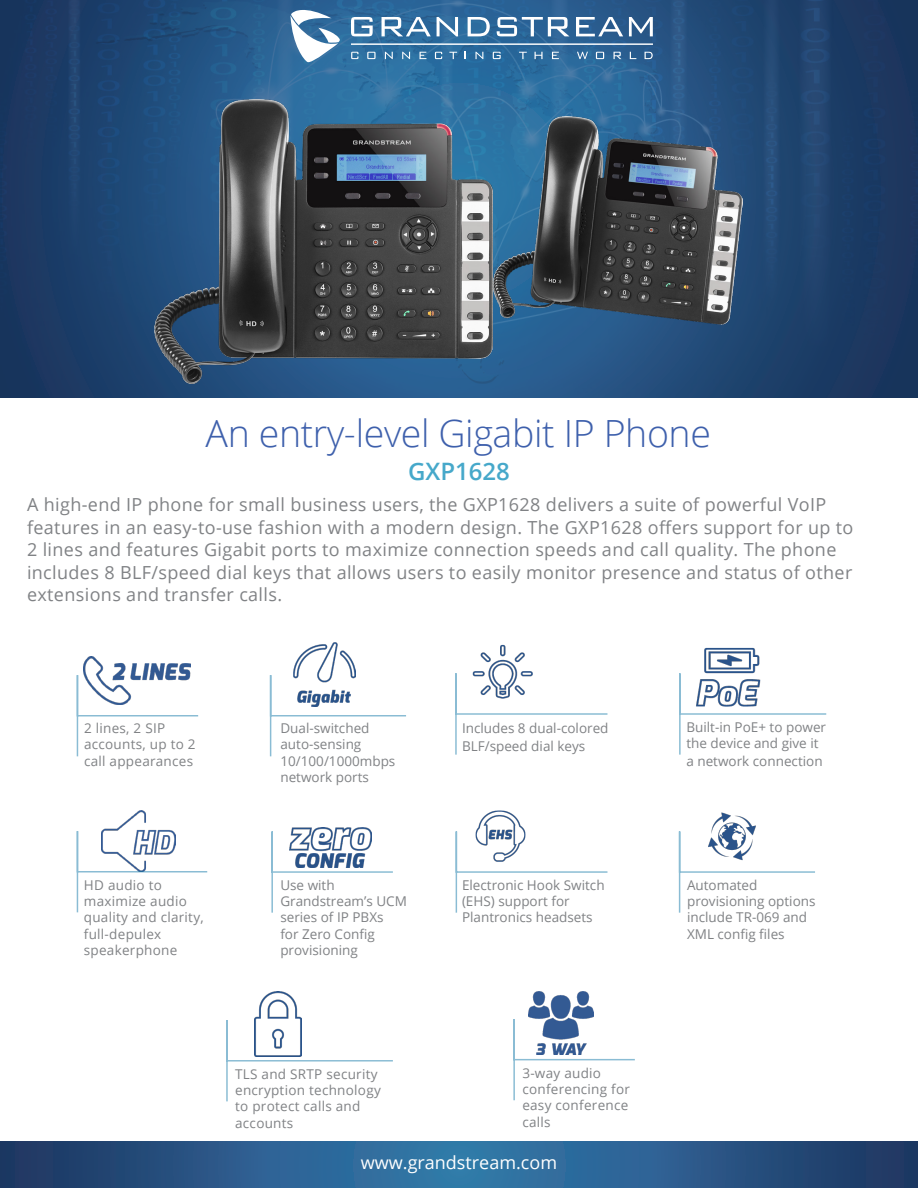
<style>
.page{position:relative;width:918px;height:1188px;background:#fff}
.page>*{position:absolute;margin:0;border:0;box-sizing:border-box;transform-origin:0 0}
.t1{font:300 37.5px "Open Sans";letter-spacing:-.01em;color:#3e60ac}
.t2{font:600 24px "Open Sans";color:#46a8ca}
.t3{font:18px/22.5px "Open Sans";letter-spacing:.02em;color:#808285}
.t4{font:18px "Open Sans";color:#fff}
.t5{font:13.5px/16.2px "Open Sans";color:#808285}
.t6{font:13.5px/16.2px "Open Sans";letter-spacing:.02em;color:#808285}
</style>
<div class="page">
<img style="left:0;top:0;width:918px;height:397px">
<svg style="left:291px;top:10px;width:49px;height:52px"></svg>
<svg style="left:351px;top:17px;width:22px;height:19px"></svg>
<svg style="left:382px;top:17px;width:49px;height:19px"></svg>
<svg style="left:437px;top:17px;width:21px;height:19px"></svg>
<svg style="left:468px;top:17px;width:22px;height:19px"></svg>
<svg style="left:497px;top:17px;width:72px;height:19px"></svg>
<svg style="left:576px;top:17px;width:47px;height:19px"></svg>
<svg style="left:629px;top:17px;width:24px;height:19px"></svg>
<svg style="left:351px;top:52px;width:7px;height:7px"></svg>
<svg style="left:367px;top:52px;width:9px;height:7px"></svg>
<svg style="left:385px;top:52px;width:8px;height:7px"></svg>
<svg style="left:402px;top:52px;width:8px;height:7px"></svg>
<svg style="left:420px;top:52px;width:6px;height:7px"></svg>
<svg style="left:435px;top:52px;width:7px;height:7px"></svg>
<svg style="left:449px;top:52px;width:8px;height:7px"></svg>
<svg style="left:476px;top:52px;width:7px;height:7px"></svg>
<svg style="left:493px;top:52px;width:8px;height:7px"></svg>
<svg style="left:519px;top:52px;width:8px;height:7px"></svg>
<svg style="left:535px;top:52px;width:8px;height:7px"></svg>
<svg style="left:552px;top:52px;width:7px;height:7px"></svg>
<svg style="left:645px;top:52px;width:8px;height:7px"></svg>
<svg style="left:596px;top:52px;width:8px;height:7px"></svg>
<svg style="left:614px;top:52px;width:7px;height:7px"></svg>
<svg style="left:630px;top:52px;width:6px;height:7px"></svg>
<svg style="left:577px;top:52px;width:11px;height:7px"></svg>
<hr style="left:351px;top:44px;width:302px;height:1px;background:#fff">
<img style="left:102px;top:810px;width:67px;height:20px">
<img style="left:293px;top:642px;width:62px;height:32px">
<img style="left:473px;top:644px;width:59px;height:28px">
<img style="left:476px;top:810px;width:49px;height:20px">
<img style="left:83px;top:657px;width:108px;height:17px">
<img style="left:704px;top:647px;width:56px;height:25px">
<img style="left:291px;top:827px;width:80px;height:3px">
<svg style="left:0;top:1142px;width:918px;height:46px;background:#295988"></svg>
<svg style="left:76px;top:674px;width:123px;height:83px"></svg>
<svg style="left:269px;top:674px;width:137px;height:83px"></svg>
<svg style="left:455px;top:672px;width:153px;height:83px"></svg>
<svg style="left:679px;top:672px;width:148px;height:83px"></svg>
<svg style="left:76px;top:830px;width:132px;height:83px"></svg>
<svg style="left:271px;top:830px;width:122px;height:83px"></svg>
<svg style="left:455px;top:830px;width:153px;height:83px"></svg>
<svg style="left:678px;top:831px;width:137px;height:82px"></svg>
<img style="left:254px;top:991px;width:47px;height:28px">
<svg style="left:226px;top:1019px;width:167px;height:83px"></svg>
<img style="left:529px;top:991px;width:64px;height:27px">
<svg style="left:513px;top:1018px;width:122px;height:83px"></svg>
<img style="left:700px;top:812px;width:65px;height:54px">
<img style="left:154px;top:100px;width:338px;height:284px">
<img style="left:493px;top:116px;width:249px;height:221px">
<p class="t1" style="left:206px;top:407px;width:507px">An entry-level Gigabit IP Phone</p>
<p class="t2" style="left:408px;top:455px;width:103px">GXP1628</p>
<p class="t3" style="left:27px;top:493px;width:828px">A high-end IP phone for small business users, the GXP1628 delivers a suite of powerful VoIP features in an easy-to-use fashion with a modern design. The GXP1628 offers support for up to 2 lines and features Gigabit ports to maximize connection speeds and call quality. The phone includes 8 BLF/speed dial keys that allows users to easily monitor presence and status of other extensions and transfer calls.</p>
<p class="t6" style="left:84px;top:720px;width:113px">2 lines, 2 SIP accounts, up to 2 call appearances</p>
<p class="t5" style="left:280px;top:720px;width:116px">Dual-switched auto-sensing<br>10/100/1000mbps network ports</p>
<p class="t5" style="left:462px;top:719px;width:148px;line-height:18px">Includes 8 dual-colored<br>BLF/speed dial keys</p>
<p class="t5" style="left:686px;top:718px;width:141px">Built-in PoE+ to power the device and give it</p>
<p class="t5" style="left:686px;top:752px;width:138px">a network connection</p>
<p class="t6" style="left:84px;top:877px;width:121px">HD audio to maximize audio quality and clarity, full-depulex speakerphone</p>
<p class="t5" style="left:280px;top:877px;width:128px">Use with<br>Grandstream’s UCM series of IP PBXs<br>for Zero Config provisioning</p>
<p class="t5" style="left:462px;top:877px;width:144px">Electronic Hook Switch (EHS) support for<br>Plantronics headsets</p>
<p class="t5" style="left:687px;top:877px;width:130px">Automated provisioning options include TR-069 and<br>XML config files</p>
<p class="t6" style="left:235px;top:1065px;width:147px">TLS and SRTP security encryption technology to protect calls and accounts</p>
<p class="t6" style="left:522px;top:1064px;width:109px">3-way audio conferencing for easy conference calls</p>
<p class="t4" style="left:361px;top:1151px;width:198px">www.grandstream.com</p>
</div>
